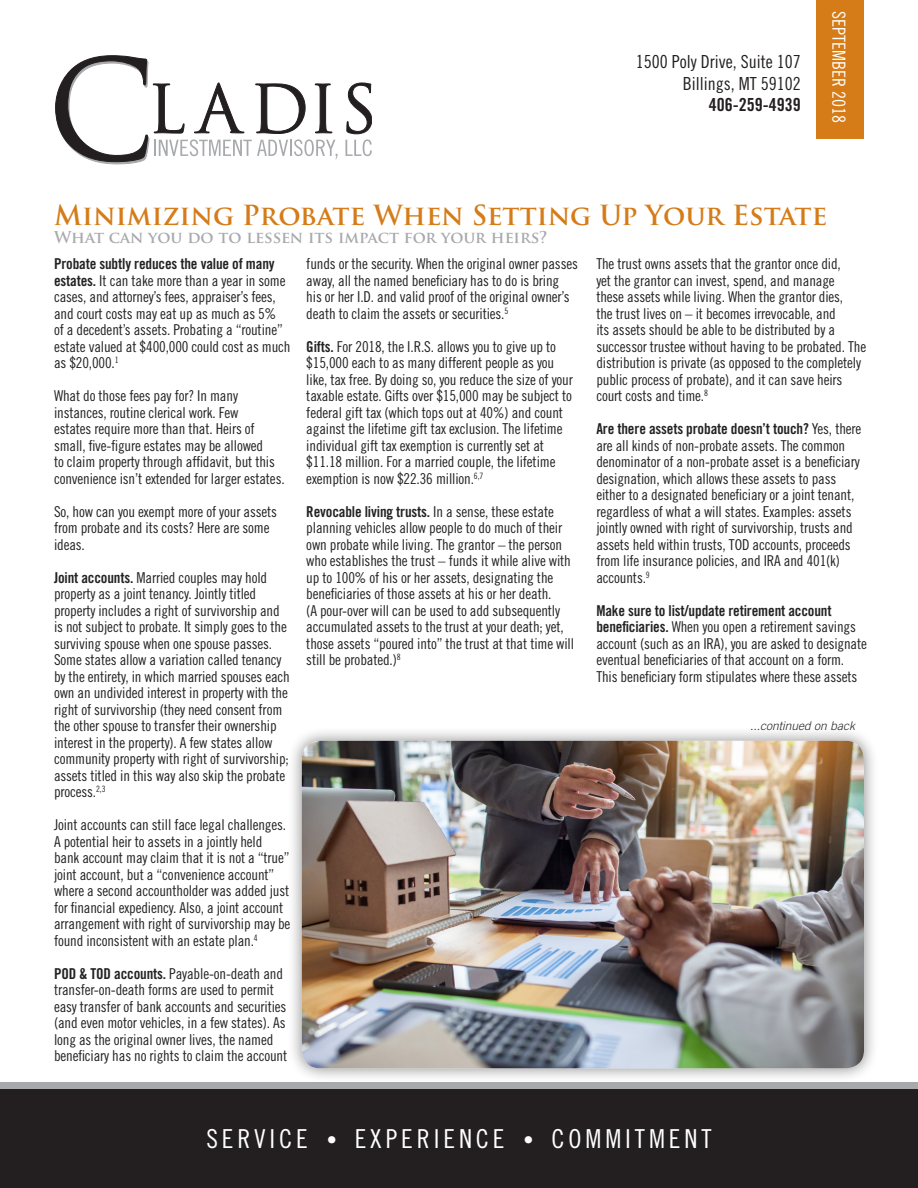
<style>
.page{position:relative;width:918px;height:1188px;background:#fff}
.page>*{position:absolute;margin:0;border:0;box-sizing:border-box;transform-origin:0 0}
.t1{font:700 27px "Trajan Pro";color:#d57c18}
.t2{font:26.1px "Trade Gothic Cond Eighteen";letter-spacing:.15em;color:#fff}
.t3{font:18px/21.6px "Trade Gothic Cond Eighteen";color:#231f20;text-align:right}
.t4{font:18px "Trade Gothic Cond Eighteen";color:#fff}
.t5{font:700 15.9px "Trajan Pro";color:#a8a9ad}
.t6{font:15px/16.5px "Trade Gothic Cond Eighteen";letter-spacing:-.01em;color:#222}
.t7{font:italic 300 12px "Trade Gothic";color:#231f20}
.s1{font-family:"Trade Gothic Bold Cond Twenty"}
.s2{font-size:20.1px}
</style>
<div class="page">
<div style="left:0;top:1082px;width:918px;height:68px;background:#a8a9ad"></div>
<svg style="left:56px;top:56px;width:282px;height:108px"></svg>
<svg style="left:345px;top:83px;width:27px;height:73px"></svg>
<div style="left:0;top:1090px;width:918px;height:98px;background:#231f20"></div>
<div style="left:287px;top:726px;width:591px;height:357px;background:#231f20;opacity:.5"></div>
<img style="left:302px;top:741px;width:562px;height:327px">
<div style="left:816px;top:0;width:47px;height:138px;background:#d57c18"></div>
<p class="t3" style="left:636px;top:51px;width:166px">1500 Poly Drive, Suite 107<br>Billings, MT 59102<br><span class="s1">406-259-4939</span></p>
<p class="t4" style="left:850px;top:11px;width:113px;rotate:90deg">SEPTEMBER 2018</p>
<p class="t1" style="left:54px;top:199px;width:775px">Minimizing Probate When Setting Up Your Estate</p>
<p class="t5" style="left:54px;top:228px;width:495px">What can you do to lessen its impact for your heirs?</p>
<p class="t6" style="left:54px;top:255px;width:238px"><span class="s1">Probate subtly reduces the value of many estates.</span> It can take more than a year in some cases, and attorney’s fees, appraiser’s fees, and court costs may eat up as much as 5%<br>of a decedent’s assets. Probating a “routine” estate valued at $400,000 could cost as much as $20,000.<sup>1</sup></p>
<p class="t6" style="left:54px;top:387px;width:232px">What do those fees pay for? In many instances, routine clerical work. Few<br>estates require more than that. Heirs of small, five-figure estates may be allowed<br>to claim property through affidavit, but this convenience isn’t extended for larger estates.</p>
<p class="t6" style="left:54px;top:503px;width:224px">So, how can you exempt more of your assets from probate and its costs? Here are some ideas.</p>
<p class="t6" style="left:54px;top:569px;width:237px"><span class="s1">Joint accounts.</span> Married couples may hold property as a joint tenancy. Jointly titled property includes a right of survivorship and is not subject to probate. It simply goes to the surviving spouse when one spouse passes.<br>Some states allow a variation called tenancy by the entirety, in which married spouses each own an undivided interest in property with the right of survivorship (they need consent from the other spouse to transfer their ownership interest in the property). A few states allow community property with right of survivorship; assets titled in this way also skip the probate process.<sup>2,3</sup></p>
<p class="t6" style="left:54px;top:816px;width:238px">Joint accounts can still face legal challenges.<br>A potential heir to assets in a jointly held bank account may claim that it is not a “true” joint account, but a “convenience account” where a second accountholder was added just for financial expediency. Also, a joint account arrangement with right of survivorship may be found inconsistent with an estate plan.<sup>4</sup></p>
<p class="t6" style="left:54px;top:965px;width:235px"><span class="s1">POD &amp; TOD accounts.</span> Payable-on-death and transfer-on-death forms are used to permit easy transfer of bank accounts and securities (and even motor vehicles, in a few states). As long as the original owner lives, the named beneficiary has no rights to claim the account</p>
<p class="t6" style="left:306px;top:256px;width:273px">funds or the security. When the original owner passes away, all the named beneficiary has to do is bring his or her I.D. and valid proof of the original owner’s death to claim the assets or securities.<sup>5</sup></p>
<p class="t6" style="left:306px;top:338px;width:268px"><span class="s1">Gifts.</span> For 2018, the I.R.S. allows you to give up to $15,000 each to as many different people as you like, tax free. By doing so, you reduce the size of your taxable estate. Gifts over $15,000 may be subject to federal gift tax (which tops out at 40%) and count against the lifetime gift tax exclusion. The lifetime individual gift tax exemption is currently set at $11.18 million. For a married couple, the lifetime exemption is now $22.36 million.<sup>6,7</sup></p>
<p class="t6" style="left:306px;top:503px;width:269px"><span class="s1">Revocable living trusts.</span> In a sense, these estate planning vehicles allow people to do much of their own probate while living. The grantor – the person who establishes the trust – funds it while alive with up to 100% of his or her assets, designating the beneficiaries of those assets at his or her death.<br>(A pour-over will can be used to add subsequently accumulated assets to the trust at your death; yet, those assets “poured into” the trust at that time will still be probated.)<sup>8</sup></p>
<p class="t6" style="left:596px;top:256px;width:271px">The trust owns assets that the grantor once did,<br>yet the grantor can invest, spend, and manage<br>these assets while living. When the grantor dies,<br>the trust lives on – it becomes irrevocable, and<br>its assets should be able to be distributed by a successor trustee without having to be probated. The distribution is private (as opposed to the completely public process of probate), and it can save heirs court costs and time.<sup>8</sup></p>
<p class="t6" style="left:596px;top:421px;width:266px"><span class="s1">Are there assets probate doesn’t touch?</span> Yes, there are all kinds of non-probate assets. The common denominator of a non-probate asset is a beneficiary designation, which allows these assets to pass either to a designated beneficiary or a joint tenant, regardless of what a will states. Examples: assets jointly owned with right of survivorship, trusts and assets held within trusts, TOD accounts, proceeds from life insurance policies, and IRA and 401(k) accounts.<sup>9</sup></p>
<p class="t6" style="left:596px;top:602px;width:272px"><span class="s1">Make sure to list/update retirement account beneficiaries.</span> When you open a retirement savings account (such as an IRA), you are asked to designate eventual beneficiaries of that account on a form.<br>This beneficiary form stipulates where these assets</p>
<p class="t7" style="left:750px;top:718px;width:106px">...continued on back</p>
<p class="t2" style="left:206px;top:1124px;width:507px">SERVICE <span class="s2">•</span> EXPERIENCE <span class="s2">•</span> COMMITMENT</p>
</div>
